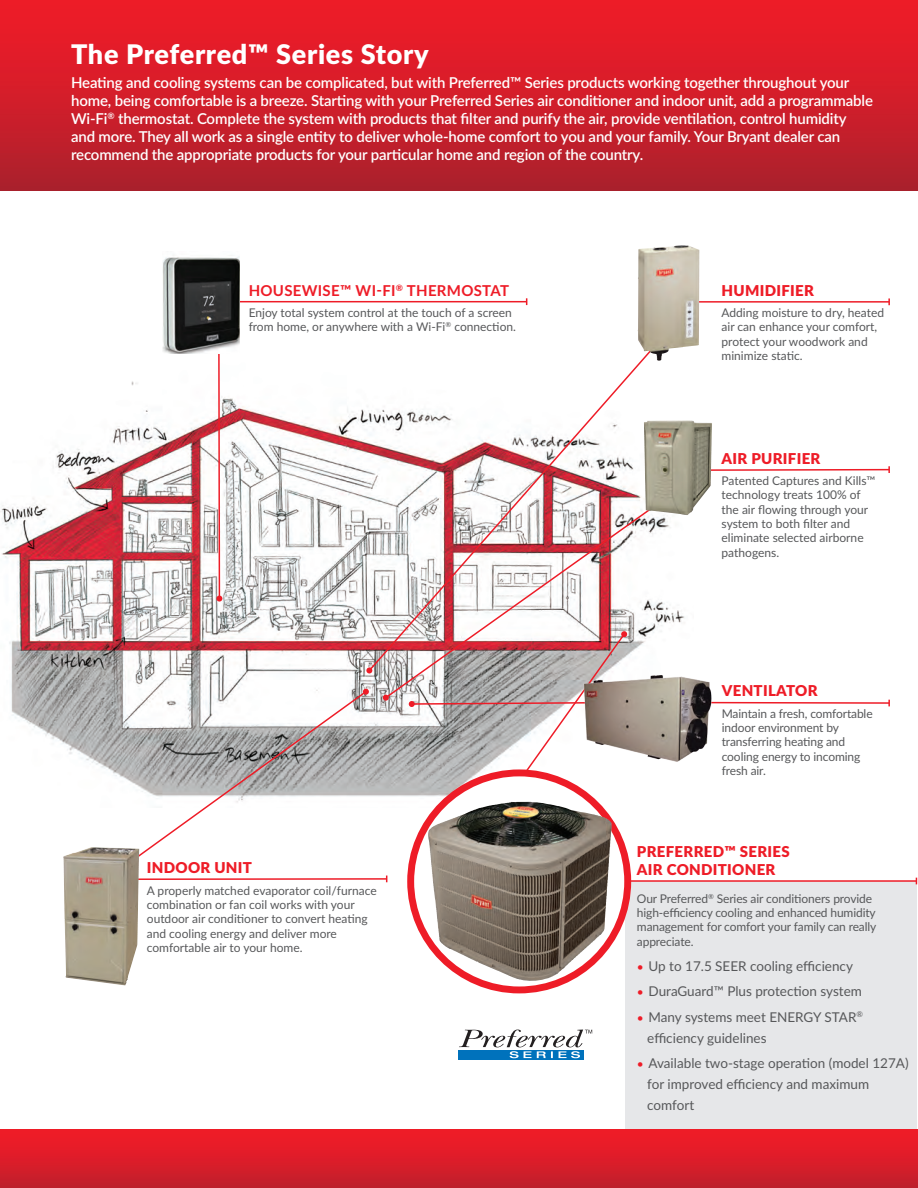
<style>
.page{position:relative;width:918px;height:1188px;background:#fff}
.page>*{position:absolute;margin:0;border:0;box-sizing:border-box;transform-origin:0 0}
.t1{font:900 27px "Lato";letter-spacing:.025em;color:#fff}
.t2{font:600 15px/18px "Lato";letter-spacing:-.01em;color:#fff}
.t3{font:900 15px/18px "Lato";letter-spacing:.02em;color:#ee1c27}
.t4{font:700 15px "Lato";letter-spacing:.02em;color:#ee1c27}
.t5{font:13.5px/21px "Lato";color:#57585a}
.t6{font:12px/14.4px "Lato";color:#57585a}
.s1{font-size:12px;color:#ee1c27}
</style>
<div class="page">
<div style="left:626px;top:881px;width:291px;height:249px;background:#e6e7e9"></div>
<img style="left:0;top:381px;width:445px;height:421px">
<div style="left:0;top:1130px;width:918px;height:58px;background:linear-gradient(to bottom,#f51b27,#c21f2b)"></div>
<div style="left:0;top:0;width:918px;height:191px;background:linear-gradient(to bottom,#f41b27,#ad202c)"></div>
<svg style="left:217px;top:300px;width:150px;height:300px"></svg>
<svg style="left:216px;top:596px;width:6px;height:6px"></svg>
<svg style="left:367px;top:300px;width:523px;height:373px"></svg>
<svg style="left:888px;top:298px;width:2px;height:7px"></svg>
<svg style="left:366px;top:667px;width:6px;height:6px"></svg>
<img style="left:638px;top:245px;width:43px;height:100px">
<svg style="left:384px;top:468px;width:506px;height:232px"></svg>
<svg style="left:888px;top:466px;width:2px;height:7px"></svg>
<img style="left:644px;top:420px;width:47px;height:92px">
<svg style="left:102px;top:690px;width:286px;height:191px"></svg>
<svg style="left:363px;top:689px;width:6px;height:6px"></svg>
<img style="left:63px;top:847px;width:28px;height:61px">
<svg style="left:409px;top:700px;width:36px;height:7px"></svg>
<svg style="left:445px;top:632px;width:473px;height:251px"></svg>
<svg style="left:621px;top:631px;width:6px;height:6px"></svg>
<svg style="left:411px;top:773px;width:217px;height:217px"></svg>
<div style="left:407px;top:769px;width:224px;height:224px;border:7px solid #ee1c27;border-radius:50%"></div>
<img style="left:576px;top:647px;width:145px;height:139px">
<img style="left:427px;top:802px;width:98px;height:149px">
<img style="left:162px;top:255px;width:78px;height:99px">
<svg style="left:458px;top:1050px;width:125px;height:10px"></svg>
<svg style="left:459px;top:1030px;width:133px;height:28px"></svg>
<h1 class="t1" style="left:71px;top:33px;width:359px">The Preferred™ Series Story</h1>
<p class="t2" style="left:71px;top:73px;width:803px">Heating and cooling systems can be complicated, but with Preferred™ Series products working together throughout your home, being comfortable is a breeze. Starting with your Preferred Series air conditioner and indoor unit, add a programmable Wi-Fi<sup>®</sup> thermostat. Complete the system with products that filter and purify the air, provide ventilation, control humidity and more. They all work as a single entity to deliver whole-home comfort to you and your family. Your Bryant dealer can recommend the appropriate products for your particular home and region of the country.</p>
<p class="t4" style="left:249px;top:279px;width:262px">HOUSEWISE™ WI-FI<sup>®</sup> THERMOSTAT</p>
<p class="t6" style="left:249px;top:305px;width:269px">Enjoy total system control at the touch of a screen from home, or anywhere with a Wi-Fi<sup>®</sup> connection.</p>
<p class="t3" style="left:147px;top:858px;width:107px">INDOOR UNIT</p>
<p class="t6" style="left:147px;top:883px;width:231px">A properly matched evaporator coil/furnace combination or fan coil works with your outdoor air conditioner to convert heating and cooling energy and deliver more comfortable air to your home.</p>
<p class="t3" style="left:722px;top:281px;width:94px">HUMIDIFIER</p>
<p class="t6" style="left:722px;top:305px;width:164px">Adding moisture to dry, heated air can enhance your comfort, protect your woodwork and minimize static.</p>
<p class="t3" style="left:722px;top:449px;width:100px">AIR PURIFIER</p>
<p class="t6" style="left:722px;top:473px;width:155px">Patented Captures and Kills™ technology treats 100% of the air flowing through your system to both filter and eliminate selected airborne pathogens.</p>
<p class="t3" style="left:722px;top:681px;width:97px">VENTILATOR</p>
<p class="t6" style="left:722px;top:706px;width:152px">Maintain a fresh, comfortable indoor environment by transferring heating and cooling energy to incoming fresh air.</p>
<p class="t3" style="left:637px;top:841px;width:154px">PREFERRED™ SERIES<br>AIR CONDITIONER</p>
<p class="t6" style="left:637px;top:890px;width:241px">Our Preferred<sup>®</sup> Series air conditioners provide high-efficiency cooling and enhanced humidity management for comfort your family can really appreciate.</p>
<p class="t5" style="left:637px;top:955px;width:218px"><span class="s1">•</span> Up to 17.5 SEER cooling efficiency</p>
<p class="t5" style="left:637px;top:980px;width:227px"><span class="s1">•</span> DuraGuard™ Plus protection system</p>
<p class="t5" style="left:647px;top:1006px;width:217px;text-indent:-10px"><span class="s1">•</span> Many systems meet ENERGY STAR<sup>® </sup>efficiency guidelines</p>
<p class="t5" style="left:647px;top:1052px;width:263px;text-indent:-10px"><span class="s1">•</span> Available two-stage operation (model 127A) for improved efficiency and maximum comfort</p>
</div>
